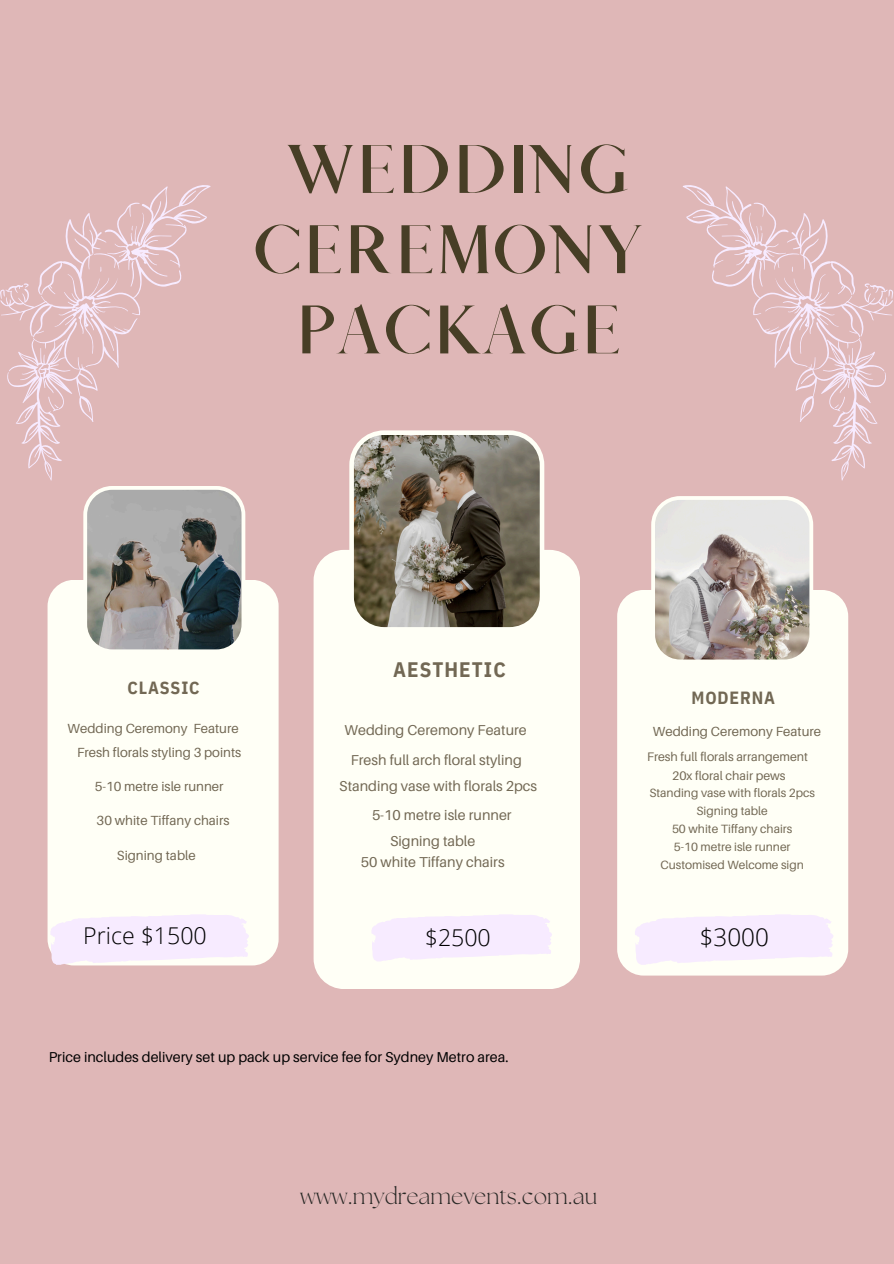
<style>
.page{position:relative;width:894px;height:1264px;background:#fff}
.page>*{position:absolute;margin:0;border:0;box-sizing:border-box;transform-origin:0 0}
.t1{font:700 61.8px/80.2px "Afrah";letter-spacing:.05em;color:#473e26;text-align:center}
.t2{font:300 24.3px "Open Sans";color:#000}
.t3{font:300 23.1px "Open Sans";color:#000}
.t4{font:300 22.5px "The Seasons";color:#272724}
.t5{font:700 21px "IBM Plex Sans Cond";letter-spacing:.05em;color:#726854}
.t6{font:700 17.7px "IBM Plex Sans Cond";letter-spacing:.05em;color:#726854}
.t7{font:14.4px/21.5px "Aileron";color:#726854;text-align:center}
.t8{font:14.4px "Aileron";color:#000}
.t9{font:13.2px "Aileron";color:#726854}
.t10{font:12.45px "Aileron";color:#726854}
.t11{font:12px "Aileron";color:#726854}
</style>
<div class="page">
<div style="left:0;top:0;width:893px;height:1263px;background:#dfb7b7"></div>
<div style="left:313px;top:550px;width:267px;height:439px;background:#fffff6;border-radius:30px"></div>
<div style="left:617px;top:590px;width:231px;height:385px;background:#fffff6;border-radius:26px"></div>
<svg style="left:349px;top:430px;width:195px;height:198px"></svg>
<svg style="left:651px;top:496px;width:162px;height:164px"></svg>
<div style="left:48px;top:580px;width:230px;height:385px;background:#fffff6;border-radius:26px"></div>
<svg style="left:83px;top:486px;width:162px;height:164px"></svg>
<svg style="left:683px;top:185px;width:209px;height:295px"></svg>
<svg style="left:0;top:185px;width:210px;height:295px"></svg>
<svg style="left:50px;top:914px;width:199px;height:50px"></svg>
<svg style="left:371px;top:914px;width:181px;height:47px"></svg>
<svg style="left:635px;top:914px;width:198px;height:50px"></svg>
<p class="t1" style="left:253px;top:131px;width:390px">WEDDING<br>CEREMONY<br>PACKAGE</p>
<p class="t6" style="left:127px;top:676px;width:74px">CLASSIC</p>
<h2 class="t9" style="left:68px;top:719px;width:173px">Wedding Ceremony Feature</h2>
<h4 class="t9" style="left:77px;top:744px;width:166px">Fresh florals styling 3 points</h4>
<h5 class="t9" style="left:95px;top:778px;width:130px">5-10 metre isle runner</h5>
<p class="t9" style="left:97px;top:812px;width:134px">30 white Tiffany chairs</p>
<p class="t9" style="left:117px;top:847px;width:80px">Signing table</p>
<p class="t5" style="left:393px;top:656px;width:114px">AESTHETIC</p>
<p class="t7" style="left:344px;top:719px;width:184px">Wedding Ceremony Feature</p>
<h3 class="t7" style="left:350px;top:748px;width:172px">Fresh full arch floral styling</h3>
<h5 class="t7" style="left:339px;top:774px;width:199px">Standing vase with florals 2pcs</h5>
<h5 class="t7" style="left:372px;top:804px;width:141px">5-10 metre isle runner</h5>
<h5 class="t7" style="left:360px;top:829px;width:145px">Signing table<br>50 white Tiffany chairs</h5>
<h5 class="t6" style="left:691px;top:686px;width:85px">MODERNA</h5>
<h5 class="t9" style="left:652px;top:723px;width:170px">Wedding Ceremony Feature</h5>
<p class="t10" style="left:646px;top:749px;width:162px">Fresh full florals arrangement</p>
<h4 class="t10" style="left:672px;top:767px;width:115px">20x floral chair pews</h4>
<h5 class="t11" style="left:649px;top:785px;width:167px">Standing vase with florals 2pcs</h5>
<h5 class="t11" style="left:696px;top:803px;width:73px">Signing table</h5>
<h5 class="t11" style="left:671px;top:821px;width:122px">50 white Tiffany chairs</h5>
<h5 class="t11" style="left:673px;top:839px;width:118px">5-10 metre isle runner</h5>
<h5 class="t11" style="left:660px;top:857px;width:145px">Customised Welcome sign</h5>
<p class="t3" style="left:83px;top:919px;width:125px">Price $1500</p>
<p class="t3" style="left:424px;top:920px;width:67px">$2500</p>
<p class="t2" style="left:699px;top:919px;width:71px">$3000</p>
<p class="t8" style="left:49px;top:1048px;width:461px">Price includes delivery set up pack up service fee for Sydney Metro area.</p>
<p class="t4" style="left:300px;top:1186px;width:298px">www.mydreamevents.com.au</p>
</div>
